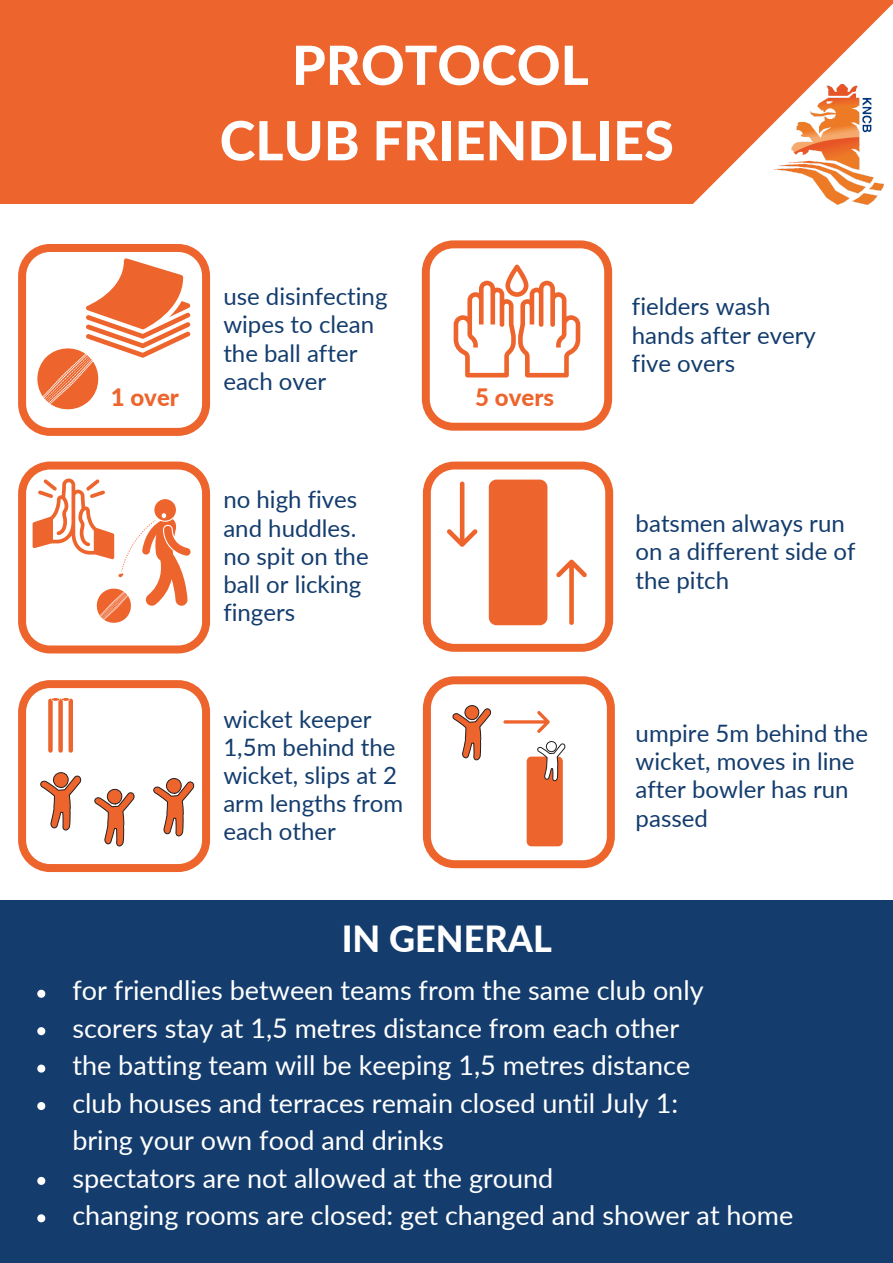
<style>
.page{position:relative;width:893px;height:1263px;background:#fff}
.page>*{position:absolute;margin:0;border:0;box-sizing:border-box;transform-origin:0 0}
.t1{font:800 54px/75.4px "Lato";color:#fff;text-align:center}
.t2{font:800 36px "Lato";color:#fff}
.t3{font:27px/37.4px "Lato";color:#fff}
.t4{font:24px/28.2px "Lato";color:#143d6e}
.t5{font:800 24px "Lato";color:#ed642d}
</style>
<div class="page">
<div style="left:0;top:0;width:893px;height:203px;background:#ed642d"></div>
<div style="left:0;top:900px;width:893px;height:363px;background:#143d6e"></div>
<svg style="left:693px;top:3px;width:200px;height:201px"></svg>
<img style="left:774px;top:84px;width:109px;height:120px">
<svg style="left:18px;top:461px;width:192px;height:192px"></svg>
<svg style="left:37px;top:990px;width:8px;height:8px"></svg>
<svg style="left:37px;top:1027px;width:8px;height:8px"></svg>
<svg style="left:37px;top:1064px;width:8px;height:8px"></svg>
<svg style="left:37px;top:1102px;width:8px;height:8px"></svg>
<svg style="left:37px;top:1177px;width:8px;height:8px"></svg>
<svg style="left:37px;top:1214px;width:8px;height:8px"></svg>
<svg style="left:18px;top:244px;width:192px;height:192px"></svg>
<svg style="left:422px;top:240px;width:190px;height:191px"></svg>
<svg style="left:423px;top:461px;width:190px;height:191px"></svg>
<div style="left:489px;top:480px;width:58px;height:145px;background:#ed642d;border-radius:8px"></div>
<svg style="left:18px;top:680px;width:192px;height:192px"></svg>
<svg style="left:423px;top:676px;width:192px;height:192px"></svg>
<h1 class="t1" style="left:220px;top:26px;width:456px">PROTOCOL<br>CLUB FRIENDLIES</h1>
<p class="t4" style="left:223px;top:282px;width:166px">use disinfecting wipes to clean the ball after each over</p>
<p class="t5" style="left:111px;top:383px;width:70px">1 over</p>
<p class="t5" style="left:475px;top:383px;width:80px">5 overs</p>
<p class="t4" style="left:223px;top:485px;width:147px">no high fives and huddles. no spit on the ball or licking fingers</p>
<p class="t4" style="left:223px;top:704px;width:181px">wicket keeper<br>1,5m behind the wicket, slips at 2 arm lengths from each other</p>
<h2 class="t2" style="left:342px;top:917px;width:212px">IN GENERAL</h2>
<p class="t4" style="left:632px;top:292px;width:186px">fielders wash hands after every five overs</p>
<p class="t4" style="left:635px;top:509px;width:221px">batsmen always run on a different side of the pitch</p>
<p class="t4" style="left:635px;top:718px;width:234px">umpire 5m behind the wicket, moves in line after bowler has run passed</p>
<p class="t3" style="left:72px;top:971px;width:633px">for friendlies between teams from the same club only scorers stay at 1,5 metres distance from each other the batting team will be keeping 1,5 metres distance club houses and terraces remain closed until July 1:</p>
<p class="t3" style="left:72px;top:1121px;width:373px">bring your own food and drinks</p>
<p class="t3" style="left:72px;top:1158px;width:722px">spectators are not allowed at the ground<br>changing rooms are closed: get changed and shower at home</p>
</div>
